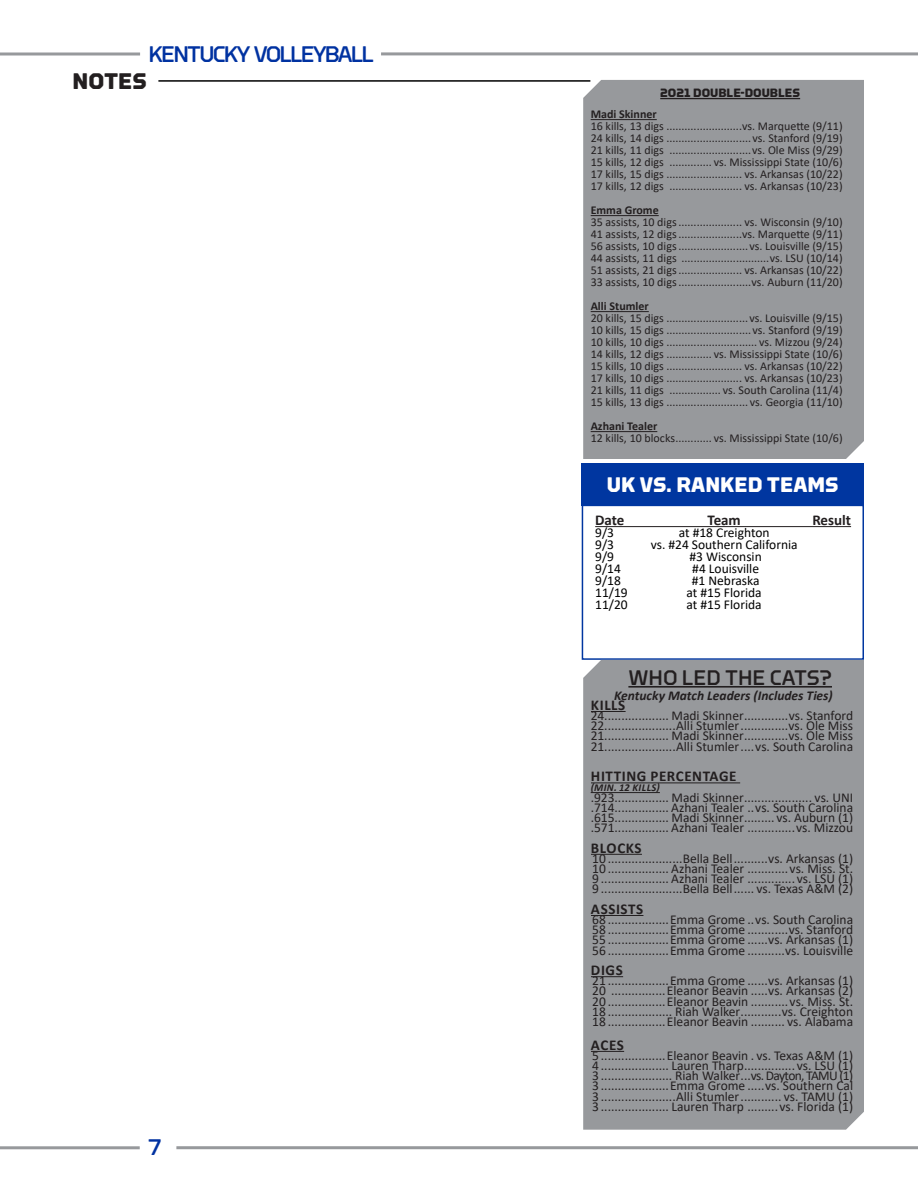
<style>
.page{position:relative;width:918px;height:1188px;background:#fff}
.page>*{position:absolute;margin:0;border:0;box-sizing:border-box;transform-origin:0 0}
.t1{font:500 22.5px "Torque";letter-spacing:-.08em;color:#0032a1}
.t2{font:700 22.5px "Torque";color:#231f20}
.t3{font:700 21px "Torque";color:#fff}
.t4{font:500 21px "Torque";color:#231f20}
.t5{font:700 15px "Calibri";letter-spacing:.04em;color:#231f20}
.t6{font:13.5px "Calibri";color:#231f20}
.t7{font:13.5px "Calibri";color:#000}
.t8{font:13.5px "Calibri";letter-spacing:-.05em;color:#231f20}
.t9{font:italic 700 13.5px "Calibri";color:#231f20}
.t10{font:12px "Calibri";color:#231f20}
.t11{font:700 12px "Calibri";color:#231f20}
.t12{font:700 12px "Torque";color:#231f20}
.t13{font:italic 700 10.5px "Calibri";letter-spacing:.04em;color:#231f20}
</style>
<div class="page">
<hr style="left:381px;top:52px;width:537px;height:3px;background:#97999c">
<svg style="left:0;top:52px;width:140px;height:4px"></svg>
<hr style="left:176px;top:1146px;width:742px;height:3px;background:#97999c">
<hr style="left:0;top:1146px;width:140px;height:3px;background:#97999c">
<hr style="left:158px;top:80px;width:432px;height:2px;background:#000">
<div style="left:583px;top:80px;width:281px;height:379px;background:#97999c"></div>
<hr style="left:660px;top:98px;width:140px;height:1px;background:#231f20">
<hr style="left:591px;top:119px;width:66px;height:1px;background:#231f20">
<hr style="left:591px;top:215px;width:68px;height:1px;background:#231f20">
<hr style="left:591px;top:311px;width:58px;height:1px;background:#231f20">
<hr style="left:591px;top:431px;width:66px;height:1px;background:#231f20">
<hr style="left:595px;top:526px;width:256px;height:1px;background:#231f20">
<div style="left:582px;top:505px;width:282px;height:155px;border:2px solid #0036a0"></div>
<div style="left:582px;top:463px;width:282px;height:42px;background:#0036a0"></div>
<div style="left:583px;top:660px;width:281px;height:470px;background:#97999c"></div>
<hr style="left:628px;top:686px;width:204px;height:2px;background:#231f20">
<hr style="left:591px;top:711px;width:35px;height:1px;background:#231f20">
<hr style="left:591px;top:782px;width:149px;height:1px;background:#231f20">
<hr style="left:591px;top:792px;width:69px;height:1px;background:#231f20">
<hr style="left:591px;top:854px;width:51px;height:1px;background:#231f20">
<hr style="left:591px;top:915px;width:52px;height:1px;background:#231f20">
<hr style="left:591px;top:976px;width:32px;height:1px;background:#231f20">
<hr style="left:591px;top:1051px;width:33px;height:1px;background:#231f20">
<h1 class="t1" style="left:149px;top:41px;width:227px">KENTUCKY VOLLEYBALL</h1>
<p class="t2" style="left:73px;top:68px;width:76px">NOTES</p>
<h1 class="t1" style="left:148px;top:1135px;width:15px">7</h1>
<p class="t12" style="left:660px;top:86px;width:141px">2021 DOUBLE-DOUBLES</p>
<p class="t11" style="left:591px;top:106px;width:68px">Madi Skinner</p>
<p class="t10" style="left:591px;top:118px;width:254px">16 kills, 13 digs .........................vs. Marquette (9/11)</p>
<p class="t10" style="left:591px;top:130px;width:253px">24 kills, 14 digs ............................ vs. Stanford (9/19)</p>
<p class="t10" style="left:591px;top:142px;width:253px">21 kills, 11 digs ...........................vs. Ole Miss (9/29)</p>
<p class="t10" style="left:591px;top:154px;width:254px">15 kills, 12 digs .............. vs. Mississippi State (10/6)</p>
<p class="t10" style="left:591px;top:166px;width:253px">17 kills, 15 digs ......................... vs. Arkansas (10/22)</p>
<p class="t10" style="left:591px;top:178px;width:253px">17 kills, 12 digs ........................ vs. Arkansas (10/23)</p>
<p class="t11" style="left:591px;top:202px;width:70px">Emma Grome</p>
<p class="t10" style="left:591px;top:214px;width:253px">35 assists, 10 digs..................... vs. Wisconsin (9/10)</p>
<p class="t10" style="left:591px;top:226px;width:254px">41 assists, 12 digs.....................vs. Marquette (9/11)</p>
<p class="t10" style="left:591px;top:238px;width:253px">56 assists, 10 digs.......................vs. Louisville (9/15)</p>
<p class="t10" style="left:591px;top:250px;width:253px">44 assists, 11 digs .............................vs. LSU (10/14)</p>
<p class="t10" style="left:591px;top:262px;width:253px">51 assists, 21 digs..................... vs. Arkansas (10/22)</p>
<p class="t10" style="left:591px;top:274px;width:253px">33 assists, 10 digs........................vs. Auburn (11/20)</p>
<p class="t11" style="left:591px;top:298px;width:60px">Alli Stumler</p>
<p class="t10" style="left:591px;top:310px;width:253px">20 kills, 15 digs ...........................vs. Louisville (9/15)</p>
<p class="t10" style="left:591px;top:322px;width:253px">10 kills, 15 digs ............................ vs. Stanford (9/19)</p>
<p class="t10" style="left:591px;top:334px;width:253px">10 kills, 10 digs .............................. vs. Mizzou (9/24)</p>
<p class="t10" style="left:591px;top:346px;width:254px">14 kills, 12 digs ............... vs. Mississippi State (10/6)</p>
<p class="t10" style="left:591px;top:358px;width:253px">15 kills, 10 digs ......................... vs. Arkansas (10/22)</p>
<p class="t10" style="left:591px;top:370px;width:253px">17 kills, 10 digs ......................... vs. Arkansas (10/23)</p>
<p class="t10" style="left:591px;top:382px;width:253px">21 kills, 11 digs ................. vs. South Carolina (11/4)</p>
<p class="t10" style="left:591px;top:394px;width:253px">15 kills, 13 digs ........................... vs. Georgia (11/10)</p>
<p class="t11" style="left:591px;top:418px;width:68px">Azhani Tealer</p>
<p class="t10" style="left:591px;top:430px;width:254px">12 kills, 10 blocks............ vs. Mississippi State (10/6)</p>
<p class="t3" style="left:607px;top:473px;width:233px">UK VS. RANKED TEAMS</p>
<p class="t5" style="left:595px;top:509px;width:31px">Date</p>
<p class="t5" style="left:708px;top:509px;width:35px">Team</p>
<p class="t5" style="left:812px;top:509px;width:40px">Result</p>
<p class="t7" style="left:595px;top:523px;width:20px">9/3</p>
<p class="t7" style="left:679px;top:523px;width:92px">at #18 Creighton</p>
<p class="t7" style="left:595px;top:535px;width:20px">9/3</p>
<p class="t7" style="left:651px;top:535px;width:149px">vs. #24 Southern California</p>
<p class="t7" style="left:595px;top:547px;width:20px">9/9</p>
<p class="t7" style="left:690px;top:547px;width:74px">#3 Wisconsin</p>
<p class="t7" style="left:595px;top:559px;width:27px">9/14</p>
<p class="t7" style="left:692px;top:559px;width:68px">#4 Louisville</p>
<p class="t7" style="left:595px;top:571px;width:27px">9/18</p>
<p class="t7" style="left:692px;top:571px;width:69px">#1 Nebraska</p>
<p class="t7" style="left:595px;top:583px;width:34px">11/19</p>
<p class="t7" style="left:687px;top:583px;width:77px">at #15 Florida</p>
<p class="t7" style="left:595px;top:595px;width:34px">11/20</p>
<p class="t7" style="left:687px;top:595px;width:77px">at #15 Florida</p>
<p class="t4" style="left:628px;top:665px;width:205px">WHO LED THE CATS?</p>
<p class="t9" style="left:614px;top:686px;width:220px">Kentucky Match Leaders (Includes Ties)</p>
<p class="t5" style="left:591px;top:694px;width:36px">KILLS</p>
<p class="t6" style="left:591px;top:706px;width:264px">24................... Madi Skinner.............vs. Stanford</p>
<p class="t6" style="left:591px;top:716px;width:264px">22.....................Alli Stumler..............vs. Ole Miss</p>
<p class="t6" style="left:591px;top:727px;width:264px">21................... Madi Skinner.............vs. Ole Miss</p>
<p class="t6" style="left:591px;top:737px;width:264px">21.....................Alli Stumler....vs. South Carolina</p>
<p class="t5" style="left:591px;top:766px;width:147px">HITTING PERCENTAGE</p>
<p class="t13" style="left:591px;top:780px;width:71px">(MIN. 12 KILLS)</p>
<p class="t6" style="left:591px;top:788px;width:264px">.923................ Madi Skinner.................... vs. UNI</p>
<p class="t6" style="left:591px;top:798px;width:264px">.714................ Azhani Tealer ..vs. South Carolina</p>
<p class="t6" style="left:591px;top:808px;width:264px">.615................ Madi Skinner......... vs. Auburn (1)</p>
<p class="t6" style="left:591px;top:818px;width:264px">.571................ Azhani Tealer ..............vs. Mizzou</p>
<p class="t5" style="left:591px;top:837px;width:52px">BLOCKS</p>
<p class="t6" style="left:592px;top:849px;width:262px">10 ......................Bella Bell..........vs. Arkansas (1)</p>
<p class="t6" style="left:592px;top:859px;width:262px">10 .................. Azhani Tealer ............vs. Miss. St.</p>
<p class="t6" style="left:592px;top:869px;width:262px">9 .................... Azhani Tealer .............. vs. LSU (1)</p>
<p class="t6" style="left:592px;top:880px;width:262px">9 ........................Bella Bell...... vs. Texas A&amp;M (2)</p>
<p class="t5" style="left:591px;top:898px;width:54px">ASSISTS</p>
<p class="t6" style="left:592px;top:910px;width:262px">68 ..................Emma Grome ..vs. South Carolina</p>
<p class="t6" style="left:592px;top:920px;width:262px">58 ..................Emma Grome ............vs. Stanford</p>
<p class="t6" style="left:592px;top:931px;width:262px">55 ..................Emma Grome ......vs. Arkansas (1)</p>
<p class="t6" style="left:592px;top:941px;width:262px">56 ..................Emma Grome ...........vs. Louisville</p>
<p class="t5" style="left:591px;top:959px;width:33px">DIGS</p>
<p class="t6" style="left:592px;top:971px;width:262px">21 ..................Emma Grome ......vs. Arkansas (1)</p>
<p class="t6" style="left:592px;top:982px;width:262px">20 ................Eleanor Beavin .....vs. Arkansas (2)</p>
<p class="t6" style="left:592px;top:992px;width:262px">20 .................Eleanor Beavin ...........vs. Miss. St.</p>
<p class="t6" style="left:592px;top:1002px;width:262px">18 ................... Riah Walker............vs. Creighton</p>
<p class="t6" style="left:592px;top:1012px;width:262px">18 .................Eleanor Beavin .......... vs. Alabama</p>
<p class="t5" style="left:591px;top:1034px;width:34px">ACES</p>
<p class="t6" style="left:592px;top:1046px;width:262px">5 ...................Eleanor Beavin . vs. Texas A&amp;M (1)</p>
<p class="t6" style="left:592px;top:1056px;width:262px">4 .................... Lauren Tharp............... vs. LSU (1)</p>
<p class="t8" style="left:592px;top:1066px;width:262px">3 ..................... Riah Walker...vs. Dayton, TAMU (1)</p>
<p class="t6" style="left:592px;top:1077px;width:262px">3 ....................Emma Grome .....vs. Southern Cal</p>
<p class="t6" style="left:592px;top:1087px;width:263px">3 ......................Alli Stumler............ vs. TAMU (1)</p>
<p class="t6" style="left:592px;top:1097px;width:262px">3 .................... Lauren Tharp .........vs. Florida (1)</p>
</div>
